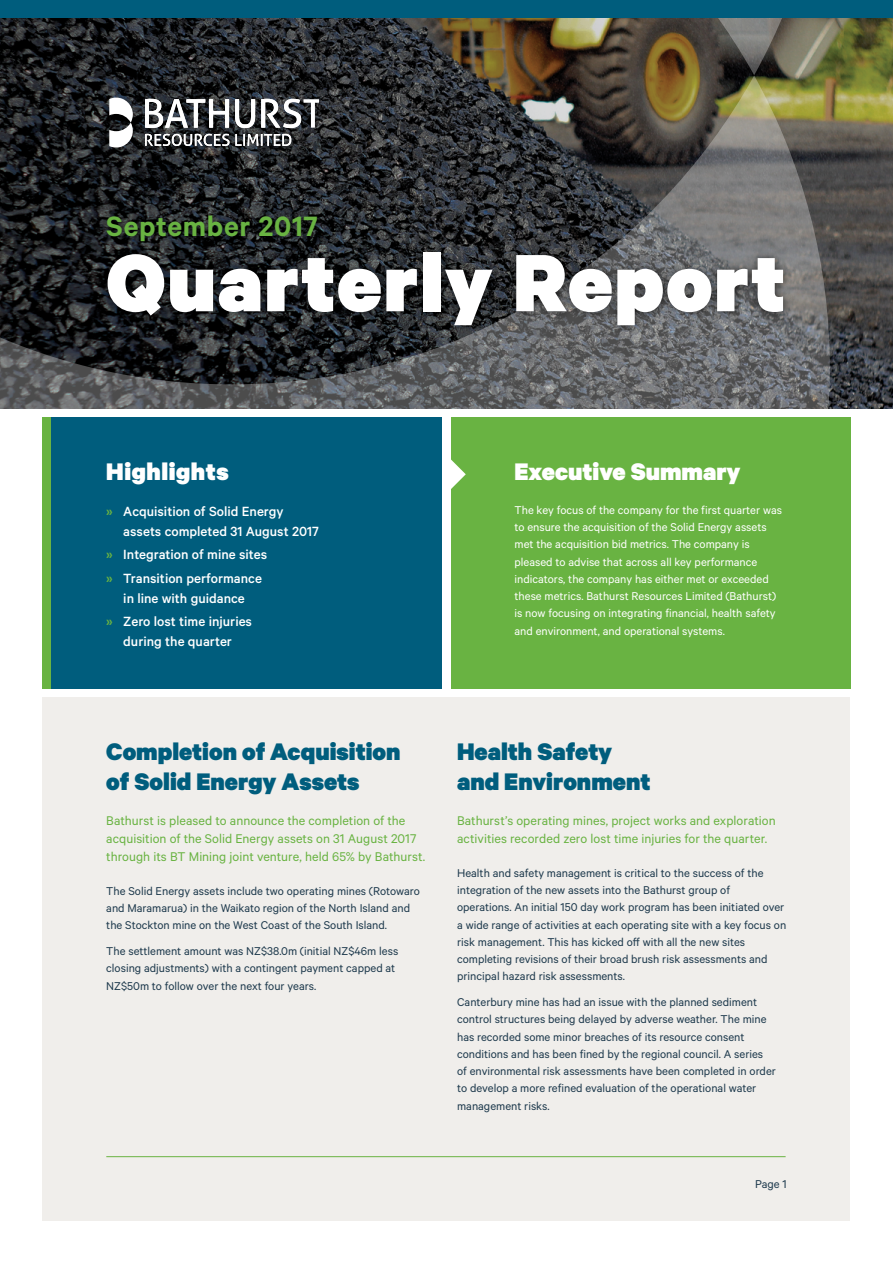
<style>
.page{position:relative;width:893px;height:1263px;background:#fff}
.page>*{position:absolute;margin:0;border:0;box-sizing:border-box;transform-origin:0 0}
.t1{font:900 91.5px "Calibre";letter-spacing:.02em;color:#fff}
.t2{font:600 31.5px "Calibre";letter-spacing:.02em;color:#69b342}
.t3{font:900 27px/30px "Calibre";color:#005d7d}
.t4{font:900 27px "Calibre";color:#fff}
.t5{font:900 27px "Calibre";letter-spacing:.02em;color:#fff}
.t6{font:500 15px/23.7px "Calibre";color:#fff}
.t7{font:14.25px/18px "Calibre";letter-spacing:.005em;color:#69b342}
.t8{font:12.75px/17.2px "Calibre";color:#1d394c}
.t9{font:12.75px/17.2px "Calibre";color:#fff}
.s1{font-size:16.5px;color:#69b342}
</style>
<div class="page">
<div style="left:43px;top:697px;width:807px;height:523px;background:#f0eeeb"></div>
<hr style="left:106px;top:1156px;width:680px;height:1px;background:#69b342">
<svg style="left:830px;top:17px;width:63px;height:391px;background:#565644"></svg>
<div style="left:451px;top:417px;width:399px;height:271px;background:#69b342"></div>
<svg style="left:451px;top:459px;width:15px;height:30px"></svg>
<div style="left:43px;top:417px;width:399px;height:271px;background:#005d7d"></div>
<div style="left:43px;top:417px;width:8px;height:271px;background:#69b342"></div>
<svg style="left:0;top:75px;width:830px;height:333px;background:#424241"></svg>
<svg style="left:0;top:17px;width:830px;height:58px;background:#3f3b33"></svg>
<svg style="left:145px;top:134px;width:146px;height:12px"></svg>
<svg style="left:145px;top:99px;width:84px;height:29px"></svg>
<svg style="left:235px;top:99px;width:20px;height:29px"></svg>
<svg style="left:261px;top:99px;width:58px;height:29px"></svg>
<svg style="left:109px;top:98px;width:24px;height:50px"></svg>
<div style="left:0;top:0;width:893px;height:17px;background:#005d7d"></div>
<div style="left:99px;top:206px;width:693px;height:129px;background:#000;opacity:.7"></div>
<h2 class="t2" style="left:106px;top:208px;width:213px">September 2017</h2>
<h1 class="t1" style="left:106px;top:225px;width:680px">Quarterly Report</h1>
<h3 class="t5" style="left:106px;top:454px;width:124px">Highlights</h3>
<p class="t6" style="left:123px;top:501px;width:197px;line-height:19.5px;text-indent:-17px"><span class="s1">»</span> Acquisition of Solid Energy assets completed 31 August 2017</p>
<p class="t6" style="left:106px;top:542px;width:162px"><span class="s1">»</span> Integration of mine sites <span class="s1">»</span> Transition performance</p>
<p class="t6" style="left:106px;top:586px;width:147px;text-indent:17px">in line with guidance <span class="s1">»</span> Zero lost time injuries</p>
<p class="t6" style="left:123px;top:629px;width:110px">during the quarter</p>
<h3 class="t4" style="left:514px;top:454px;width:228px">Executive Summary</h3>
<p class="t9" style="left:514px;top:501px;width:269px">The key focus of the company for the first quarter was to ensure the acquisition of the Solid Energy assets met the acquisition bid metrics. The company is pleased to advise that across all key performance indicators, the company has either met or exceeded these metrics. Bathurst Resources Limited (Bathurst) is now focusing on integrating financial, health safety and environment, and operational systems.</p>
<h3 class="t3" style="left:106px;top:735px;width:296px">Completion of Acquisition of Solid Energy Assets</h3>
<p class="t7" style="left:106px;top:811px;width:320px">Bathurst is pleased to announce the completion of the acquisition of the Solid Energy assets on 31 August 2017 through its BT Mining joint venture, held 65% by Bathurst.</p>
<p class="t8" style="left:106px;top:882px;width:315px">The Solid Energy assets include two operating mines (Rotowaro and Maramarua) in the Waikato region of the North Island and the Stockton mine on the West Coast of the South Island.</p>
<p class="t8" style="left:106px;top:942px;width:294px;line-height:17.7px">The settlement amount was NZ$38.0m (initial NZ$46m less closing adjustments) with a contingent payment capped at<br>NZ$50m to follow over the next four years.</p>
<h3 class="t3" style="left:457px;top:735px;width:195px">Health Safety and Environment</h3>
<p class="t7" style="left:457px;top:811px;width:320px">Bathurst’s operating mines, project works and exploration activities recorded zero lost time injuries for the quarter.</p>
<p class="t8" style="left:457px;top:864px;width:331px">Health and safety management is critical to the success of the integration of the new assets into the Bathurst group of operations. An initial 150 day work program has been initiated over a wide range of activities at each operating site with a key focus on risk management. This has kicked off with all the new sites completing revisions of their broad brush risk assessments and principal hazard risk assessments.</p>
<p class="t8" style="left:457px;top:993px;width:320px">Canterbury mine has had an issue with the planned sediment control structures being delayed by adverse weather. The mine has recorded some minor breaches of its resource consent conditions and has been fined by the regional council. A series of environmental risk assessments have been completed in order to develop a more refined evaluation of the operational water management risks.</p>
<p class="t8" style="left:755px;top:1174px;width:33px">Page 1</p>
</div>
